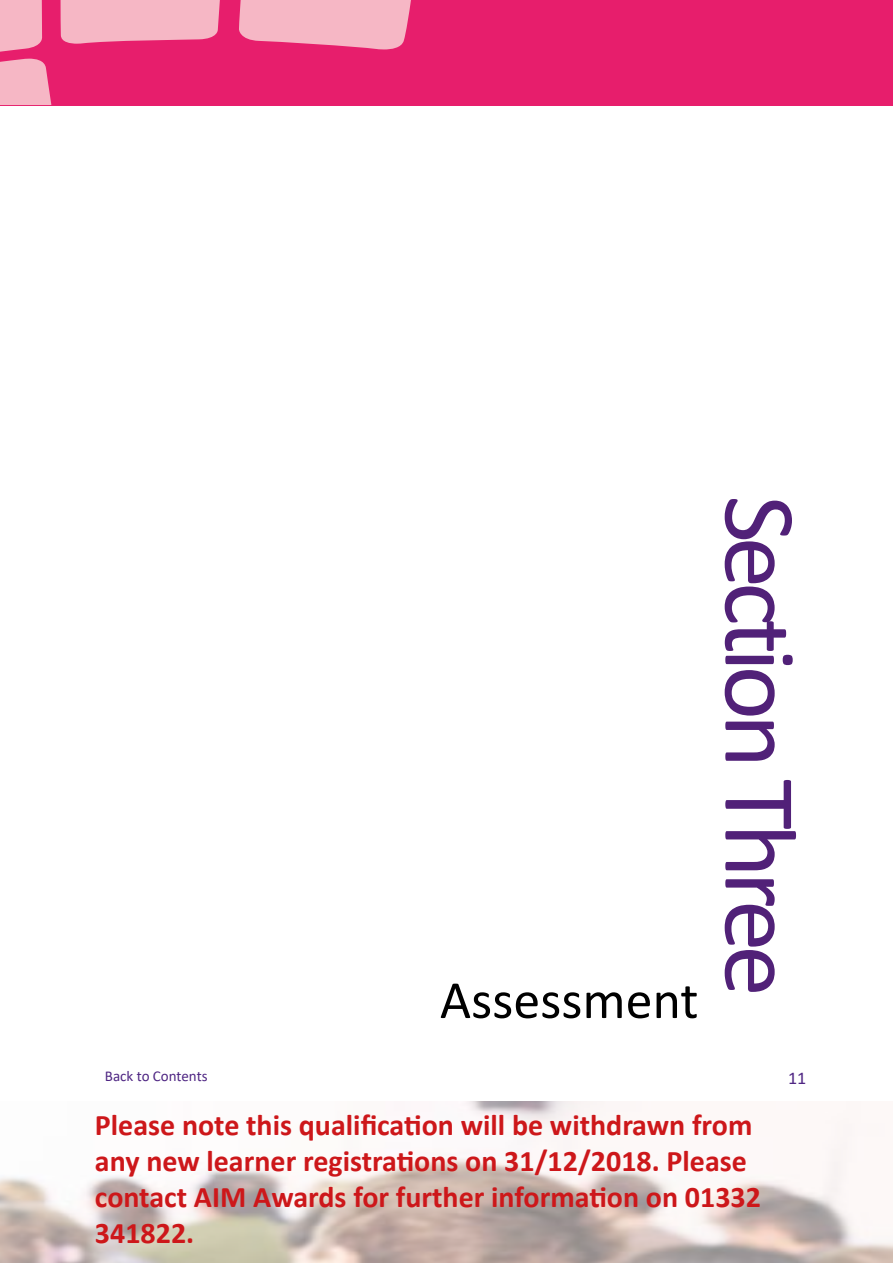
<style>
.page{position:relative;width:893px;height:1263px;background:#fff}
.page>*{position:absolute;margin:0;border:0;box-sizing:border-box;transform-origin:0 0}
.t1{font:103.5px "Calibri";letter-spacing:-.06em;color:#512178}
.t2{font:54px "Calibri";color:#000}
.t3{font:700 30px/36px "Calibri";color:#cd171a}
.t4{font:18px "Calibri";color:#4f2683}
.t5{font:15px "Calibri";color:#4f2683}
</style>
<div class="page">
<div style="left:0;top:0;width:893px;height:105px;background:#e71e6c"></div>
<svg style="left:239px;top:0;width:172px;height:49px;background:#f4a4ba"></svg>
<svg style="left:61px;top:0;width:159px;height:44px;background:#f4a9bd"></svg>
<svg style="left:0;top:0;width:42px;height:52px;background:#f4acbe"></svg>
<svg style="left:0;top:59px;width:51px;height:46px;background:#f4aabd"></svg>
<h2 class="t2" style="left:440px;top:962px;width:260px">Assessment</h2>
<h1 class="t1" style="left:832px;top:495px;width:503px;rotate:90deg">Section Three</h1>
<p class="t5" style="left:105px;top:1066px;width:104px">Back to Contents</p>
<p class="t4" style="left:788px;top:1065px;width:20px">11</p>
<p class="t3" style="left:95px;top:1106px;width:667px">Please note this qualification will be withdrawn from any new learner registrations on 31/12/2018. Please contact AIM Awards for further information on 01332<br>341822.</p>
</div>
